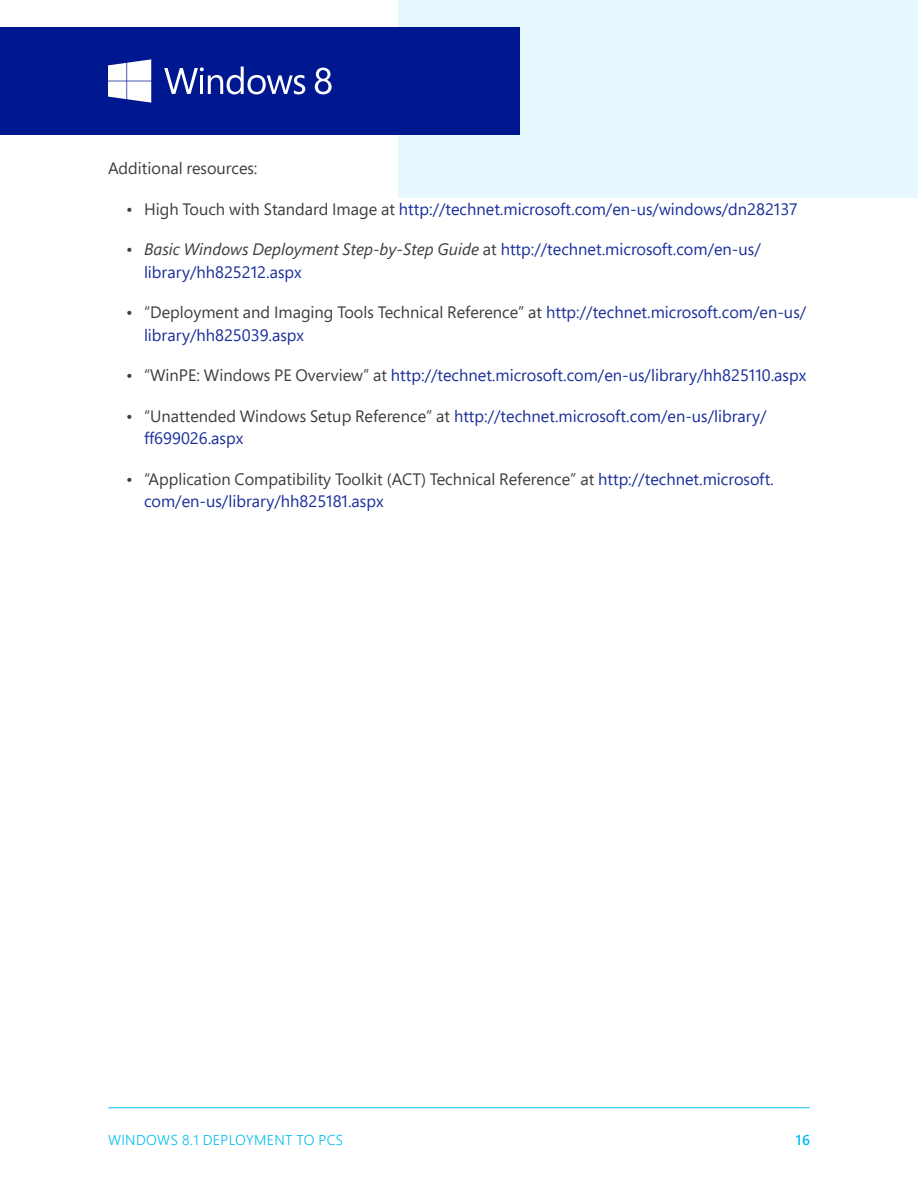
<style>
.page{position:relative;width:918px;height:1188px;background:#fff}
.page>*{position:absolute;margin:0;border:0;box-sizing:border-box;transform-origin:0 0}
.t1{font:16.5px/22.5px "Segoe Pro";color:#1a2f9a}
.Normal___Next{font:16.5px/22.5px "Segoe Pro";color:#3e3e3f}
.t2{font:300 14.25px "Segoe Pro";letter-spacing:.025em;color:#00bcf2}
.t3{font:600 14.25px "Segoe Pro";color:#00bcf2}
.s1{color:#3e3e3f}
.s2{font-style:italic;color:#3e3e3f}
.s3{color:#1a2f9a}
</style>
<div class="page">
<hr style="left:109px;top:1107px;width:700px;height:1px;background:#00bcf2">
<div style="left:399px;top:0;width:519px;height:198px;background:#e6f8fe"></div>
<div style="left:0;top:27px;width:519px;height:108px;background:#00188f"></div>
<svg style="left:108px;top:59px;width:43px;height:44px;background:#cfd4ea"></svg>
<svg style="left:164px;top:67px;width:141px;height:27px"></svg>
<svg style="left:315px;top:68px;width:17px;height:26px"></svg>
<p class="Normal___Next" style="left:108px;top:157px;width:151px">Additional resources:</p>
<p class="t1" style="left:126px;top:197px;width:673px"><span class="s1">• High Touch with Standard Image at</span> http://technet.microsoft.com/en-us/windows/dn282137</p>
<p class="t1" style="left:144px;top:238px;width:618px;text-indent:-18px"><span class="s1">•</span> <span class="s2">Basic Windows Deployment Step-by-Step Guide</span> <span class="s1">at</span> http://technet.microsoft.com/en-us/ library/hh825212.aspx</p>
<p class="t1" style="left:144px;top:301px;width:664px;text-indent:-18px"><span class="s1">• “Deployment and Imaging Tools Technical Reference” at</span> http://technet.microsoft.com/en-us/ library/hh825039.aspx</p>
<p class="t1" style="left:126px;top:364px;width:682px"><span class="s1">• “WinPE: Windows PE Overview” at</span> http://technet.microsoft.com/en-us/library/hh825110.aspx</p>
<p class="t1" style="left:144px;top:404px;width:624px;text-indent:-18px"><span class="s1">• “Unattended Windows Setup Reference” at</span> http://technet.microsoft.com/en-us/library/ ff699026.aspx</p>
<p class="Normal___Next" style="left:144px;top:467px;width:631px;text-indent:-18px">• “Application Compatibility Toolkit (ACT) Technical Reference” at <span class="s3">http://technet.microsoft. com/en-us/library/hh825181.aspx</span></p>
<p class="t2" style="left:108px;top:1130px;width:237px">WINDOWS 8.1 DEPLOYMENT TO PCS</p>
<p class="t3" style="left:796px;top:1130px;width:16px">16</p>
</div>
